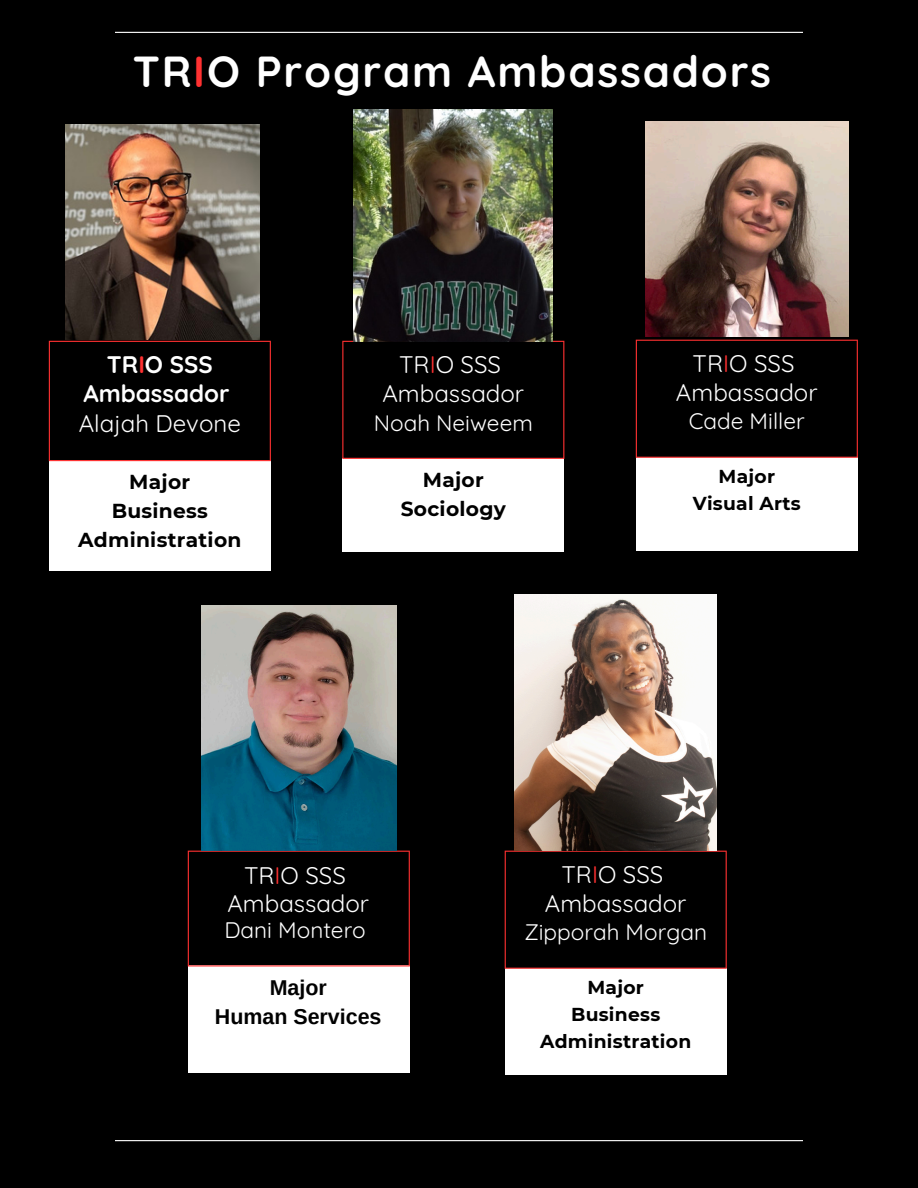
<style>
.page{position:relative;width:918px;height:1188px;background:#000}
.page>*{position:absolute;margin:0;border:0;box-sizing:border-box;transform-origin:0 0}
.t1{font:700 43.5px "Quicksand";letter-spacing:.04em;color:#fff}
.t2{font:24px "Quicksand";color:#fff}
.t3{font:700 24px "Quicksand";color:#fff}
.t4{font:22.5px "Quicksand";color:#fff}
.t5{font:700 21.45px "Arimo";color:#000}
.t6{font:700 20.25px/29.2px "Montserrat";letter-spacing:.015em;color:#000;text-align:center}
.t7{font:700 18.75px/27px "Montserrat";letter-spacing:.015em;color:#000;text-align:center}
.s1{color:#ff3131}
</style>
<div class="page">
<hr style="left:115px;top:32px;width:688px;height:1px;background:#fff">
<hr style="left:115px;top:1140px;width:688px;height:1px;background:#fff">
<div style="left:49px;top:460px;width:222px;height:111px;background:#fff"></div>
<hr style="left:49px;top:342px;width:1px;height:118px;background:#ff3131">
<hr style="left:270px;top:342px;width:1px;height:118px;background:#ff3131">
<hr style="left:49px;top:341px;width:222px;height:1px;background:#ff3131">
<hr style="left:49px;top:460px;width:222px;height:1px;background:#ff3131">
<div style="left:636px;top:457px;width:222px;height:94px;background:#fff"></div>
<hr style="left:636px;top:341px;width:1px;height:116px;background:#ff3131">
<hr style="left:857px;top:341px;width:1px;height:116px;background:#ff3131">
<hr style="left:636px;top:340px;width:222px;height:1px;background:#ff3131">
<hr style="left:636px;top:457px;width:222px;height:1px;background:#ff3131">
<div style="left:188px;top:966px;width:222px;height:107px;background:#fff"></div>
<hr style="left:188px;top:852px;width:1px;height:113px;background:#ff3131">
<hr style="left:409px;top:852px;width:1px;height:113px;background:#ff3131">
<hr style="left:188px;top:851px;width:222px;height:1px;background:#ff3131">
<hr style="left:188px;top:965px;width:222px;height:2px;background:#ff3131">
<div style="left:505px;top:968px;width:221px;height:106px;background:#fff"></div>
<hr style="left:505px;top:852px;width:1px;height:116px;background:#ff3131">
<hr style="left:726px;top:852px;width:1px;height:116px;background:#ff3131">
<hr style="left:505px;top:851px;width:222px;height:1px;background:#ff3131">
<hr style="left:505px;top:968px;width:222px;height:1px;background:#ff3131">
<div style="left:343px;top:458px;width:221px;height:94px;background:#fff"></div>
<hr style="left:342px;top:342px;width:1px;height:116px;background:#ff3131">
<hr style="left:563px;top:342px;width:1px;height:116px;background:#ff3131">
<hr style="left:342px;top:341px;width:222px;height:1px;background:#ff3131">
<hr style="left:342px;top:458px;width:222px;height:1px;background:#ff3131">
<img style="left:645px;top:122px;width:204px;height:214px">
<img style="left:66px;top:124px;width:193px;height:215px">
<img style="left:354px;top:109px;width:199px;height:232px">
<img style="left:514px;top:594px;width:203px;height:256px">
<img style="left:202px;top:605px;width:194px;height:245px">
<p class="t1" style="left:133px;top:44px;width:640px">TR<span class="s1">I</span>O Program Ambassadors</p>
<h1 class="t3" style="left:107px;top:349px;width:107px">TR<span class="s1">I</span>O SSS</h1>
<p class="t3" style="left:83px;top:378px;width:148px">Ambassador</p>
<p class="t2" style="left:79px;top:408px;width:164px">Alajah Devone</p>
<p class="t6" style="left:129px;top:467px;width:63px">Major</p>
<p class="t6" style="left:78px;top:496px;width:165px">Business<br>Administration</p>
<p class="t2" style="left:399px;top:349px;width:103px">TR<span class="s1">I</span>O SSS</p>
<p class="t2" style="left:382px;top:378px;width:143px">Ambassador</p>
<p class="t4" style="left:374px;top:408px;width:161px">Noah Neiweem</p>
<p class="t6" style="left:423px;top:465px;width:63px">Major</p>
<p class="t6" style="left:401px;top:494px;width:107px">Sociology</p>
<p class="t2" style="left:693px;top:348px;width:103px">TR<span class="s1">I</span>O SSS</p>
<p class="t2" style="left:676px;top:377px;width:143px">Ambassador</p>
<p class="t4" style="left:689px;top:407px;width:117px">Cade Miller</p>
<p class="t7" style="left:719px;top:463px;width:58px">Major</p>
<p class="t7" style="left:693px;top:490px;width:109px">Visual Arts</p>
<p class="t2" style="left:244px;top:860px;width:103px">TR<span class="s1">I</span>O SSS</p>
<p class="t2" style="left:227px;top:888px;width:143px">Ambassador</p>
<p class="t4" style="left:225px;top:915px;width:143px">Dani Montero</p>
<p class="t5" style="left:270px;top:975px;width:59px">Major</p>
<p class="t5" style="left:215px;top:1005px;width:168px">Human Services</p>
<p class="t2" style="left:561px;top:859px;width:103px">TR<span class="s1">I</span>O SSS</p>
<p class="t2" style="left:545px;top:888px;width:143px">Ambassador</p>
<p class="t4" style="left:524px;top:918px;width:184px">Zipporah Morgan</p>
<p class="t7" style="left:587px;top:974px;width:58px">Major</p>
<p class="t7" style="left:540px;top:1001px;width:153px">Business<br>Administration</p>
</div>
